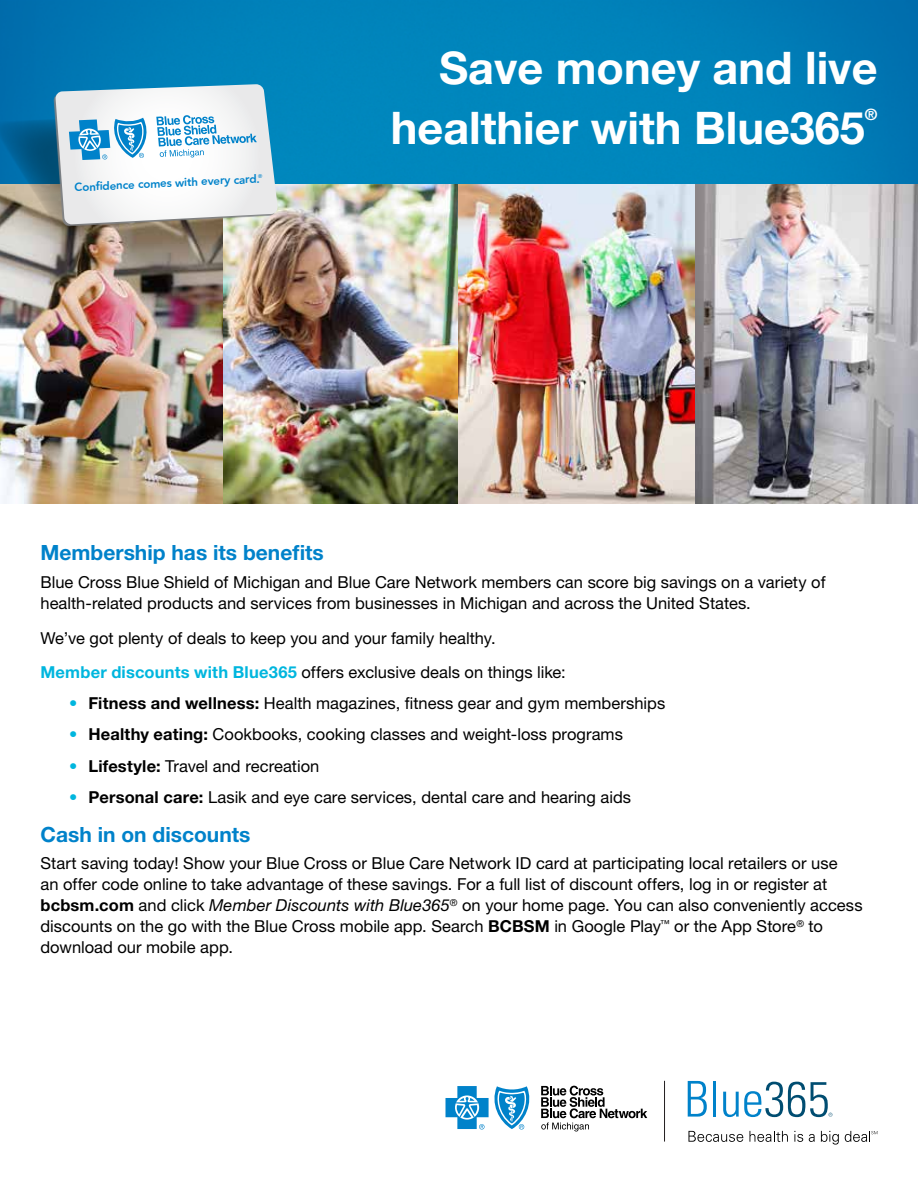
<style>
.page{position:relative;width:918px;height:1188px;background:#fff}
.page>*{position:absolute;margin:0;border:0;box-sizing:border-box;transform-origin:0 0}
.t1{font:700 45px/60px "Helvetica Neue LT Std";color:#fff;text-align:right}
.Subhead{font:700 21px "Helvetica Neue LT Std";color:#0082ca}
.Body{font:16.5px/21px "Helvetica Neue LT Std";color:#000}
.t2{font:700 15.75px "Helvetica Neue LT Std";color:#fff}
.t3{font:800 11.4px "Avenir LT Std";color:#0082ca}
.s1{font-weight:700;color:#00b6de}
.s2{font-weight:700}
.s3{font-style:italic}
</style>
<div class="page">
<img style="left:222px;top:184px;width:236px;height:319px">
<img style="left:458px;top:184px;width:460px;height:319px">
<img style="left:0;top:229px;width:222px;height:274px">
<hr style="left:664px;top:1081px;width:1px;height:61px;background:#231f20">
<svg style="left:688px;top:1081px;width:19px;height:36px"></svg>
<hr style="left:713px;top:1081px;width:3px;height:36px;background:#0082ca">
<svg style="left:688px;top:1131px;width:55px;height:11px"></svg>
<svg style="left:749px;top:1131px;width:39px;height:11px"></svg>
<svg style="left:794px;top:1131px;width:9px;height:11px"></svg>
<svg style="left:809px;top:1134px;width:6px;height:8px"></svg>
<svg style="left:821px;top:1131px;width:18px;height:14px"></svg>
<svg style="left:845px;top:1131px;width:32px;height:11px"></svg>
<svg style="left:723px;top:1082px;width:109px;height:35px"></svg>
<svg style="left:541px;top:1086px;width:106px;height:46px"></svg>
<svg style="left:446px;top:1086px;width:84px;height:44px"></svg>
<img style="left:0;top:0;width:918px;height:184px">
<svg style="left:0;top:84px;width:278px;height:145px"></svg>
<p class="t3" style="left:74px;top:181px;width:190px;rotate:-3deg">Confi dence comes with every card.<sup>®</sup></p>
<p class="t1" style="left:391px;top:37px;width:488px">Save money and live healthier with Blue365</p>
<p class="t2" style="left:865px;top:105px;width:14px">®</p>
<p class="Subhead" style="left:40px;top:540px;width:285px">Membership has its benefits</p>
<p class="Body" style="left:40px;top:572px;width:787px">Blue Cross Blue Shield of Michigan and Blue Care Network members can score big savings on a variety of health-related products and services from businesses in Michigan and across the United States.</p>
<p class="Body" style="left:40px;top:627px;width:457px">We’ve got plenty of deals to keep you and your family healthy.</p>
<p class="Body" style="left:40px;top:662px;width:527px"><span class="s1">Member discounts with Blue365</span> offers exclusive deals on things like:</p>
<p class="Body" style="left:69px;top:693px;width:598px"><span class="s1">•</span> <span class="s2">Fitness and wellness:</span> Health magazines, fitness gear and gym memberships</p>
<p class="Body" style="left:69px;top:724px;width:556px"><span class="s1">•</span> <span class="s2">Healthy eating:</span> Cookbooks, cooking classes and weight-loss programs</p>
<p class="Body" style="left:69px;top:755px;width:252px"><span class="s1">•</span> <span class="s2">Lifestyle:</span> Travel and recreation</p>
<p class="Body" style="left:69px;top:786px;width:564px"><span class="s1">•</span> <span class="s2">Personal care:</span> Lasik and eye care services, dental care and hearing aids</p>
<p class="Subhead" style="left:40px;top:821px;width:211px">Cash in on discounts</p>
<p class="Body" style="left:40px;top:853px;width:824px">Start saving today! Show your Blue Cross or Blue Care Network ID card at participating local retailers or use<br>an offer code online to take advantage of these savings. For a full list of discount offers, log in or register at <span class="s2">bcbsm.com</span> and click <span class="s3">Member Discounts with Blue365</span><sup>®</sup> on your home page. You can also conveniently access discounts on the go with the Blue Cross mobile app. Search <span class="s2">BCBSM</span> in Google Play<sup>™</sup> or the App Store<sup>®</sup> to download our mobile app.</p>
</div>
